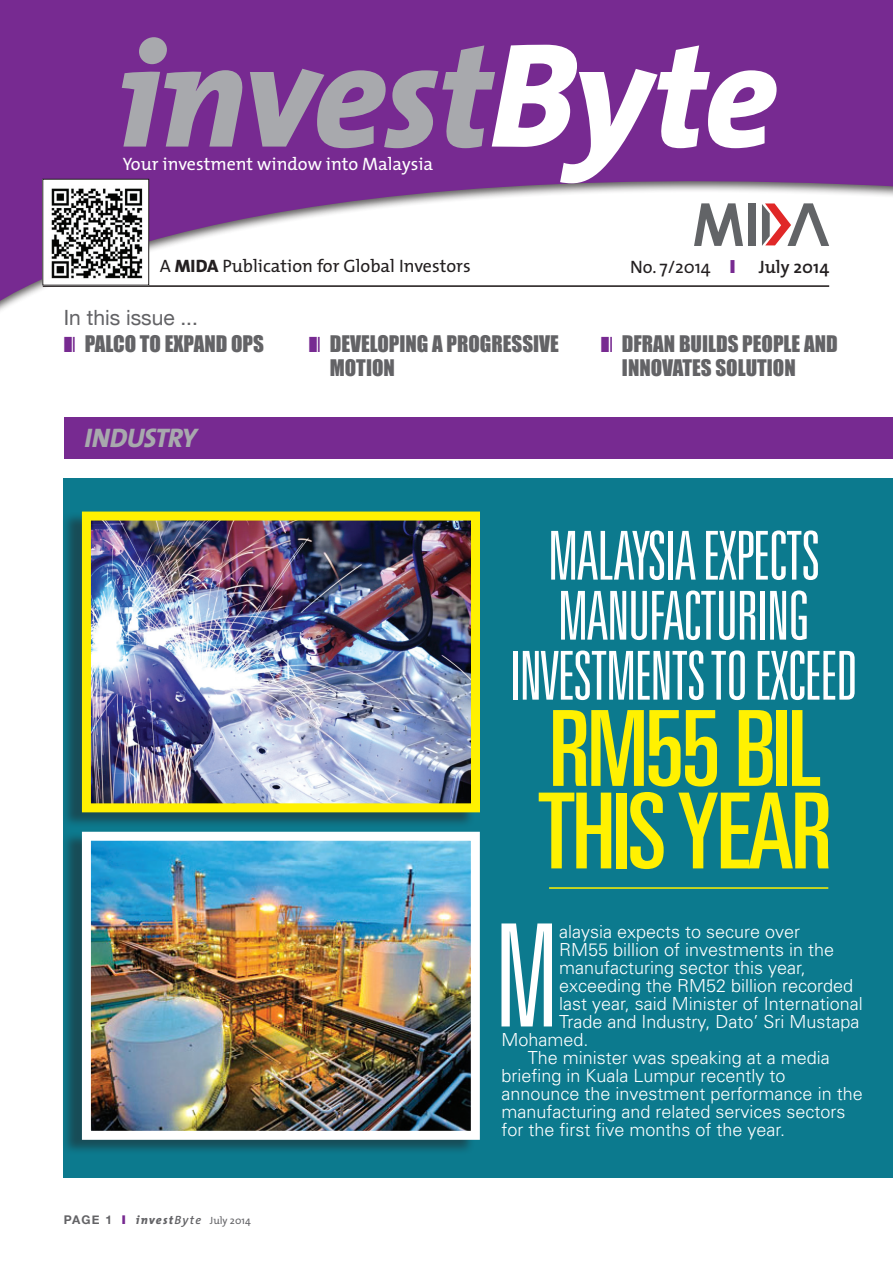
<style>
.page{position:relative;width:893px;height:1263px;background:#fff}
.page>*{position:absolute;margin:0;border:0;box-sizing:border-box;transform-origin:0 0}
.t1{font:italic 700 150px "The Mix CPQ Extra";letter-spacing:-.02em;color:#a8a9ad}
.t2{font:300 ultra-condensed 142.65px "Univers";color:#fff}
.t3{font:ultra-condensed 105px/82.5px "Univers";letter-spacing:-.025em;color:#fff101}
.t4{font:300 ultra-condensed 67.5px/60px "Univers";letter-spacing:-.025em;color:#fff;text-align:center}
.t5{font:italic 700 27px "The Mix CPQ Extra";letter-spacing:-.02em;color:#a8a9ad}
.t6{font:21px/24px "Impact";color:#636366}
.t7{font:21px "Helvetica Neue";color:#636366}
.t8{font:300 18px "Univers";color:#fff}
.t9{font:18px "The Mix CPQ";color:#231f20}
.t10{font:18px "The Mix CPQ";color:#fff}
.t11{font:700 18px "The Mix CPQ Semi";color:#231f20}
.t12{font:10.5px "The Mix CPQ";color:#636366}
.s1{color:#fff}
.s2{font-family:"The Mix CPQ Extra";font-weight:700}
.s3{font-family:"Monotype Sorts";color:#772a91}
.s4{font-family:"Helvetica Neue";font-weight:700;font-size:12px}
.s5{font-family:"Monotype Sorts";font-size:12px;color:#772a91}
.s6{font-family:"The Mix CPQ Extra";font-weight:700;font-style:italic;font-size:12px}
.s7{font-family:"The Mix CPQ Semi";font-weight:700;font-style:italic;font-size:12px}
</style>
<div class="page">
<div style="left:64px;top:478px;width:829px;height:700px;background:#0c7a8e"></div>
<svg style="left:0;top:0;width:893px;height:311px;fill:#772a91"></svg>
<hr style="left:43px;top:285px;width:786px;height:2px;background:#1a1415">
<div style="left:65px;top:417px;width:828px;height:41px;background:#772a91"></div>
<svg style="left:694px;top:203px;width:49px;height:43px"></svg>
<div style="left:748px;top:203px;width:8px;height:43px;background:#626467"></div>
<svg style="left:762px;top:203px;width:67px;height:43px"></svg>
<img style="left:45px;top:181px;width:102px;height:102px">
<hr style="left:549px;top:887px;width:279px;height:2px;background:#fff101">
<div style="left:61px;top:831px;width:414px;height:325px;background:#231f20;opacity:.5"></div>
<img style="left:92px;top:842px;width:378px;height:288px">
<div style="left:82px;top:832px;width:398px;height:308px;border:9px solid #fff"></div>
<div style="left:61px;top:511px;width:415px;height:317px;background:#231f20;opacity:.5"></div>
<img style="left:92px;top:521px;width:378px;height:281px">
<div style="left:82px;top:511px;width:398px;height:301px;border:9px solid #fff101"></div>
<h1 class="t1" style="left:116px;top:10px;width:663px">invest<span class="s1">Byte</span></h1>
<p class="t10" style="left:123px;top:154px;width:312px">Your investment window into Malaysia</p>
<p class="t9" style="left:160px;top:256px;width:312px">A <span class="s2">MIDA</span> Publication for Global Investors</p>
<p class="t9" style="left:630px;top:257px;width:106px">No. 7/2014 <span class="s3">Y</span></p>
<p class="t11" style="left:759px;top:257px;width:72px">July 2014</p>
<p class="t7" style="left:64px;top:303px;width:136px">In this issue ...</p>
<p class="t6" style="left:64px;top:331px;width:202px"><span class="s3">ZX</span> PALCO TO EXPAND OPS</p>
<p class="t6" style="left:330px;top:331px;width:231px;text-indent:-21px"><span class="s3">ZX</span> DEVELOPING A PROGRESSIVE<br>MOTION</p>
<p class="t6" style="left:622px;top:331px;width:217px;text-indent:-21px"><span class="s3">ZX</span> DFRAN BUILDS PEOPLE AND<br>INNOVATES SOLUTION</p>
<h3 class="t5" style="left:85px;top:422px;width:114px">Industry</h3>
<p class="t12" style="left:64px;top:1214px;width:188px"><span class="s4">Page 1</span> <span class="s5">Y</span> <span class="s6">invest</span><span class="s7">Byte</span> July 2014</p>
<h3 class="t4" style="left:510px;top:524px;width:350px">MALAYSIA EXPECTS<br>MANUFACTURING<br>INVESTMENTS TO EXCEED</h3>
<h3 class="t3" style="left:538px;top:707px;width:288px">RM55 BIL<br>THIS YEAR</h3>
<h2 class="t2" style="left:495px;top:902px;width:65px">M</h2>
<p class="t8" style="left:559px;top:921px;width:243px">alaysia expects to secure over</p>
<p class="t8" style="left:559px;top:939px;width:277px">RM55 billion of investments in the</p>
<p class="t8" style="left:559px;top:957px;width:248px">manufacturing sector this year,</p>
<p class="t8" style="left:559px;top:975px;width:296px">exceeding the RM52 billion recorded</p>
<p class="t8" style="left:559px;top:993px;width:305px">last year, said Minister of International</p>
<p class="t8" style="left:559px;top:1011px;width:302px">Trade and Industry, Dato’ Sri Mustapa</p>
<p class="t8" style="left:501px;top:1029px;width:89px">Mohamed.</p>
<p class="t8" style="left:528px;top:1047px;width:304px">The minister was speaking at a media</p>
<p class="t8" style="left:501px;top:1065px;width:286px">briefing in Kuala Lumpur recently to</p>
<p class="t8" style="left:501px;top:1083px;width:363px">announce the investment performance in the</p>
<p class="t8" style="left:501px;top:1101px;width:346px">manufacturing and related services sectors</p>
<p class="t8" style="left:501px;top:1119px;width:285px">for the first five months of the year.</p>
</div>
